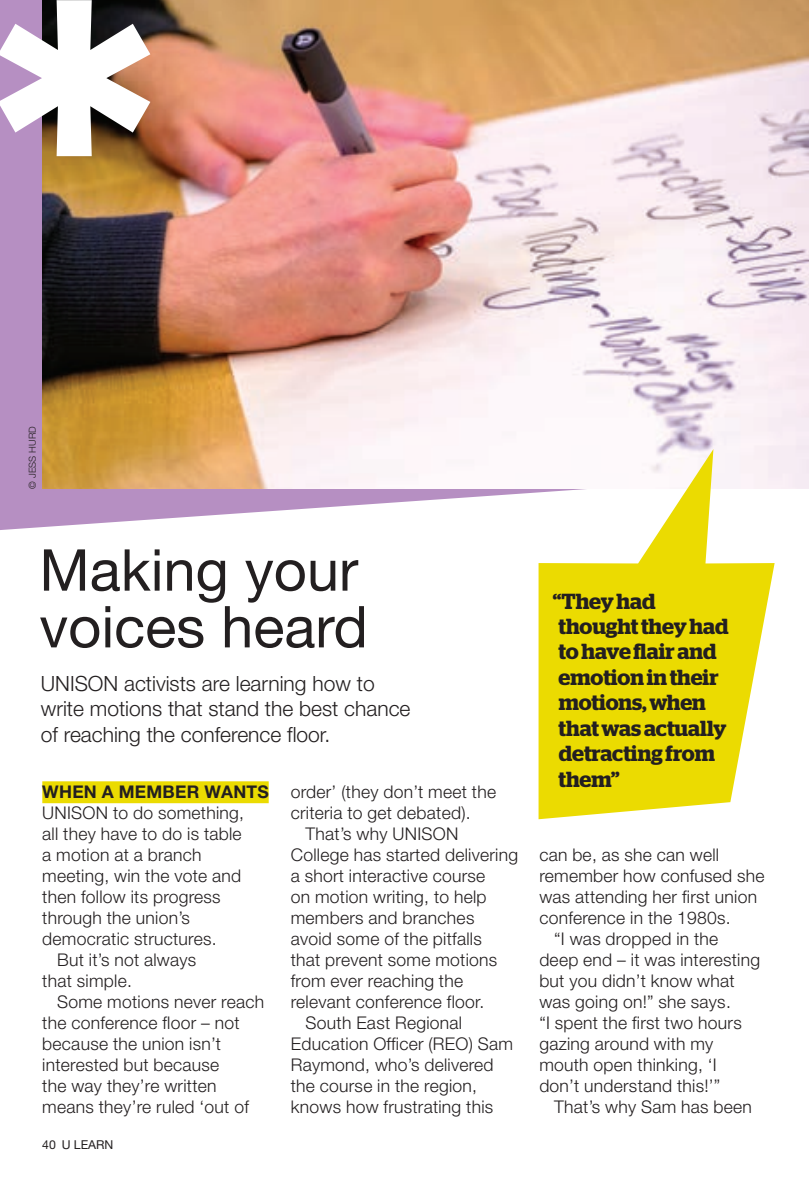
<style>
.page{position:relative;width:809px;height:1181px;background:#fff}
.page>*{position:absolute;margin:0;border:0;box-sizing:border-box;transform-origin:0 0}
.t1{font:57.75px/56.7px "Helvetica Neue";color:#231f20}
.t2{font:600 21.88px/25.4px "Stag";letter-spacing:-.005em;color:#231f20}
.t3{font:300 21px/25.2px "Helvetica Neue LT Pro";color:#231f20}
.t4{font:300 17.5px "Helvetica Neue LT Pro";letter-spacing:.015em;color:#231f20}
.t5{font:700 17.5px "Helvetica Neue LT Pro";letter-spacing:.015em;color:#231f20}
.t6{font:12.25px "Helvetica Neue LT Pro";color:#231f20}
.t7{font:300 9.62px "Helvetica Neue LT Pro";color:#231f20}
</style>
<div class="page">
<div style="left:42px;top:781px;width:227px;height:22px;background:#ebdb01"></div>
<svg style="left:0;top:156px;width:809px;height:374px;fill:#b68fc2"></svg>
<img style="left:42px;top:0;width:767px;height:488px">
<svg style="left:538px;top:449px;width:236px;height:370px;fill:#ebdb01"></svg>
<svg style="left:0;top:0;width:150px;height:156px;background:#5e464a"></svg>
<p class="t7" style="left:26px;top:488px;width:64px;rotate:-90deg">© JESS HURD</p>
<h1 class="t1" style="left:39px;top:545px;width:330px">Making your voices heard</h1>
<p class="t3" style="left:41px;top:670px;width:371px">UNISON activists are learning how to write motions that stand the best chance of reaching the conference floor.</p>
<p class="t5" style="left:42px;top:781px;width:228px">WHEN A MEMBER WANTS</p>
<p class="t4" style="left:42px;top:802px;width:203px">UNISON to do something,</p>
<p class="t4" style="left:42px;top:823px;width:201px">all they have to do is table</p>
<p class="t4" style="left:42px;top:844px;width:161px">a motion at a branch</p>
<p class="t4" style="left:42px;top:865px;width:200px">meeting, win the vote and</p>
<p class="t4" style="left:42px;top:886px;width:180px">then follow its progress</p>
<p class="t4" style="left:42px;top:907px;width:149px">through the union’s</p>
<p class="t4" style="left:42px;top:928px;width:176px">democratic structures.</p>
<p class="t4" style="left:57px;top:949px;width:141px">But it’s not always</p>
<p class="t4" style="left:42px;top:970px;width:91px">that simple.</p>
<p class="t4" style="left:57px;top:991px;width:208px">Some motions never reach</p>
<p class="t4" style="left:42px;top:1012px;width:199px">the conference floor – not</p>
<p class="t4" style="left:42px;top:1033px;width:180px">because the union isn’t</p>
<p class="t4" style="left:42px;top:1054px;width:178px">interested but because</p>
<p class="t4" style="left:42px;top:1075px;width:176px">the way they’re written</p>
<p class="t4" style="left:42px;top:1096px;width:208px">means they’re ruled ‘out of</p>
<p class="t6" style="left:42px;top:1137px;width:73px">40 U LEARN</p>
<p class="t4" style="left:291px;top:781px;width:207px">order’ (they don’t meet the</p>
<p class="t4" style="left:291px;top:802px;width:181px">criteria to get debated).</p>
<p class="t4" style="left:305px;top:823px;width:154px">That’s why UNISON</p>
<p class="t4" style="left:291px;top:844px;width:229px">College has started delivering</p>
<p class="t4" style="left:291px;top:865px;width:196px">a short interactive course</p>
<p class="t4" style="left:291px;top:886px;width:197px">on motion writing, to help</p>
<p class="t4" style="left:291px;top:907px;width:185px">members and branches</p>
<p class="t4" style="left:291px;top:928px;width:192px">avoid some of the pitfalls</p>
<p class="t4" style="left:291px;top:949px;width:208px">that prevent some motions</p>
<p class="t4" style="left:291px;top:970px;width:174px">from ever reaching the</p>
<p class="t4" style="left:291px;top:991px;width:195px">relevant conference floor.</p>
<p class="t4" style="left:305px;top:1012px;width:158px">South East Regional</p>
<p class="t4" style="left:291px;top:1033px;width:224px">Education Officer (REO) Sam</p>
<p class="t4" style="left:291px;top:1054px;width:204px">Raymond, who’s delivered</p>
<p class="t4" style="left:291px;top:1075px;width:188px">the course in the region,</p>
<p class="t4" style="left:291px;top:1096px;width:204px">knows how frustrating this</p>
<p class="t2" style="left:552px;top:588px;width:177px">“They had thought they had to have flair and emotion in their motions, when that was actually detracting from them”</p>
<p class="t4" style="left:539px;top:844px;width:181px">can be, as she can well</p>
<p class="t4" style="left:539px;top:865px;width:227px">remember how confused she</p>
<p class="t4" style="left:539px;top:886px;width:219px">was attending her first union</p>
<p class="t4" style="left:539px;top:907px;width:193px">conference in the 1980s.</p>
<p class="t4" style="left:554px;top:928px;width:166px">“I was dropped in the</p>
<p class="t4" style="left:539px;top:949px;width:222px">deep end – it was interesting</p>
<p class="t4" style="left:539px;top:970px;width:197px">but you didn’t know what</p>
<p class="t4" style="left:539px;top:991px;width:193px">was going on!” she says.</p>
<p class="t4" style="left:539px;top:1012px;width:204px">“I spent the first two hours</p>
<p class="t4" style="left:539px;top:1033px;width:175px">gazing around with my</p>
<p class="t4" style="left:539px;top:1054px;width:179px">mouth open thinking, ‘I</p>
<p class="t4" style="left:539px;top:1075px;width:183px">don’t understand this!’”</p>
<p class="t4" style="left:554px;top:1096px;width:199px">That’s why Sam has been</p>
</div>
